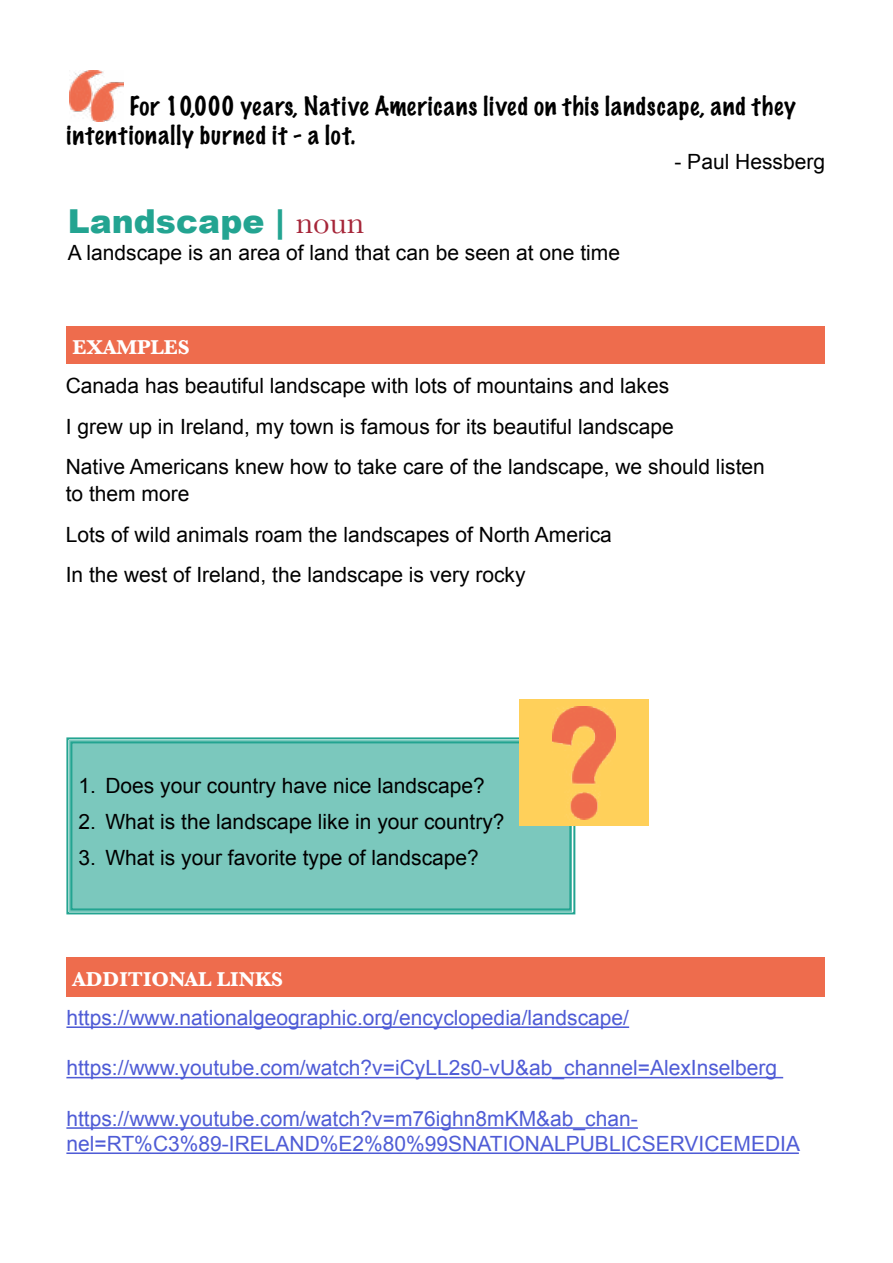
<style>
.page{position:relative;width:893px;height:1263px;background:#fff}
.page>*{position:absolute;margin:0;border:0;box-sizing:border-box;transform-origin:0 0}
.t1{font:900 33px "Arial";color:#23a491}
.t2{font:100 24px/28.8px "Marker Felt";letter-spacing:.045em;color:#000}
.t3{font:21px/40.5px "Arial";color:#000}
.t4{font:21px/25.2px "Arial";color:#4f5cd6}
.t5{font:700 20.85px "Baskerville";color:#fff}
.s1{font-family:"Baskerville";font-weight:400;color:#a62639}
</style>
<div class="page">
<div style="left:66px;top:326px;width:759px;height:37px;background:#ee6c4d"></div>
<div style="left:66px;top:737px;width:510px;height:178px;background:#7bc8bd"></div>
<div style="left:70px;top:741px;width:501px;height:169px;border:2px solid #23a491"></div>
<div style="left:519px;top:700px;width:129px;height:126px;background:#ffd05a"></div>
<img style="left:552px;top:706px;width:63px;height:114px">
<div style="left:66px;top:957px;width:759px;height:39px;background:#ee6c4d"></div>
<hr style="left:66px;top:1026px;width:563px;height:2px;background:#4f5cd6">
<hr style="left:66px;top:1077px;width:717px;height:1px;background:#4f5cd6">
<hr style="left:66px;top:1127px;width:572px;height:2px;background:#4f5cd6">
<hr style="left:66px;top:1152px;width:733px;height:2px;background:#4f5cd6">
<img style="left:69px;top:71px;width:55px;height:50px">
<p class="t2" style="left:66px;top:91px;width:731px;text-indent:63px">For 10,000 years, Native Americans lived on this landscape, and they intentionally burned it - a lot.</p>
<p class="t3" style="left:674px;top:142px;width:152px">- Paul Hessberg</p>
<h1 class="t1" style="left:68px;top:198px;width:298px">Landscape | <span class="s1">noun</span></h1>
<p class="t3" style="left:68px;top:232px;width:554px">A landscape is an area of land that can be seen at one time</p>
<p class="t5" style="left:72px;top:333px;width:119px">EXAMPLES</p>
<p class="t3" style="left:66px;top:366px;width:701px">Canada has beautiful landscape with lots of mountains and lakes<br>I grew up in Ireland, my town is famous for its beautiful landscape<br>Native Americans knew how to take care of the landscape, we should listen</p>
<p class="t3" style="left:66px;top:474px;width:548px">to them more<br>Lots of wild animals roam the landscapes of North America<br>In the west of Ireland, the landscape is very rocky</p>
<p class="t3" style="left:78px;top:765px;width:408px">1. Does your country have nice landscape?</p>
<p class="t3" style="left:78px;top:801px;width:428px">2. What is the landscape like in your country?</p>
<p class="t3" style="left:78px;top:837px;width:402px">3. What is your favorite type of landscape?</p>
<p class="t5" style="left:72px;top:965px;width:212px">ADDITIONAL LINKS</p>
<p class="t4" style="left:66px;top:1005px;width:564px">https://www.nationalgeographic.org/encyclopedia/landscape/</p>
<p class="t4" style="left:66px;top:1056px;width:712px">https://www.youtube.com/watch?v=iCyLL2s0-vU&amp;ab_channel=AlexInselberg</p>
<p class="t4" style="left:66px;top:1106px;width:735px">https://www.youtube.com/watch?v=m76ighn8mKM&amp;ab_chan&shy;nel=RT%C3%89-IRELAND%E2%80%99SNATIONALPUBLICSERVICEMEDIA</p>
</div>
